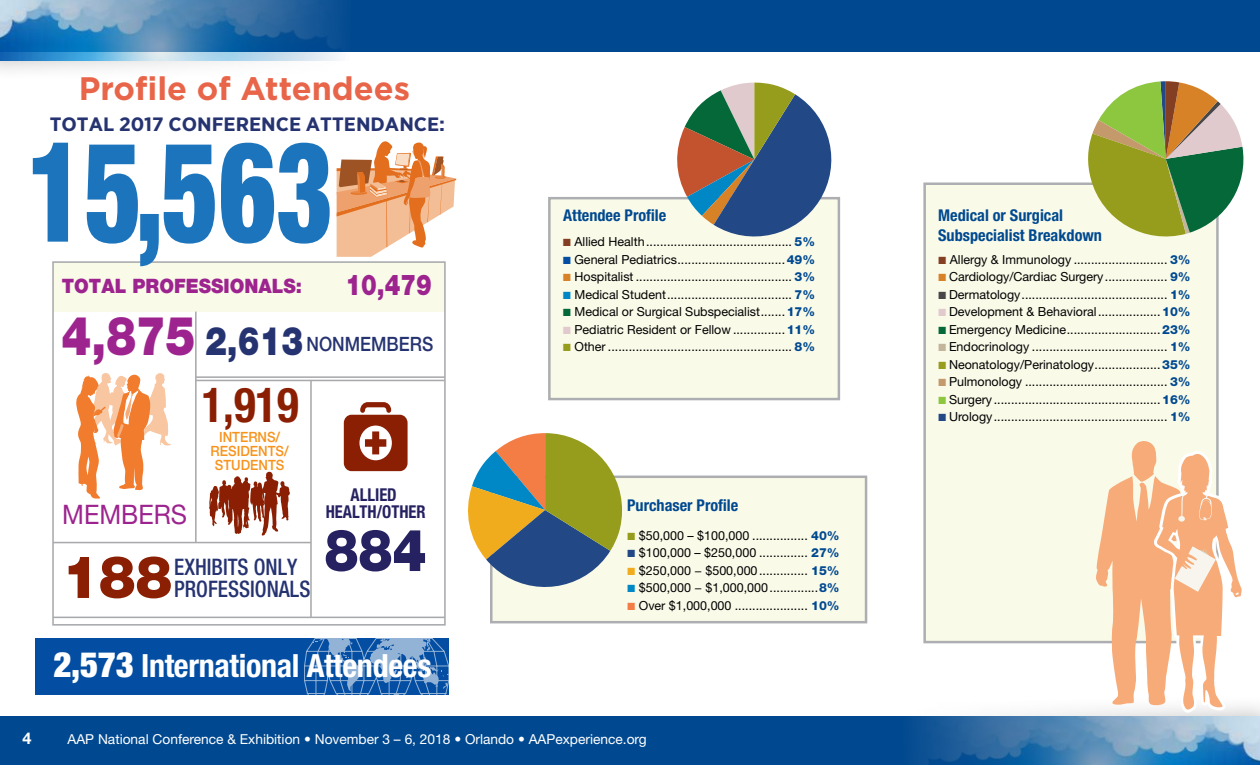
<style>
.page{position:relative;width:1260px;height:765px;background:#fff}
.page>*{position:absolute;margin:0;border:0;box-sizing:border-box;transform-origin:0 0}
.t1{font:900 condensed 139.75px "Helvetica Neue LT Std";color:#1c75bc;scale:.79 1}
.t2{font:900 58.88px "Helvetica Neue LT Std";color:#8a1f03;scale:.93 1}
.t3{font:900 58.38px "Helvetica Neue LT Std";color:#262262;scale:.87 1}
.t4{font:700 condensed 48.12px "Helvetica Neue LT Std";color:#8a1f03;scale:.93 1}
.t5{font:700 32.5px "Gotham";color:#e86549}
.t6{font:700 condensed 32px "Helvetica Neue LT Std";letter-spacing:-.01em;color:#fff}
.t7{font:900 28.75px "Helvetica Neue LT Std";color:#9d248f;scale:.82 1}
.t8{font:26.88px "Helvetica Neue LT Std";color:#9d248f;scale:.93 1}
.t9{font:500 condensed 22.75px/22.5px "Helvetica Neue LT Std";color:#263371;scale:.93 1}
.t10{font:900 19.88px "Helvetica Neue LT Std";color:#9d248f;scale:.93 1}
.t11{font:500 19.75px "Helvetica Neue LT Std";color:#263371;scale:.88 1}
.t12{font:700 19.38px "Gotham Narrow";color:#263371;scale:1.1 1}
.t13{font:700 condensed 17.75px/17.5px "Helvetica Neue LT Std";color:#262262;text-align:center;scale:.93 1}
.t14{font:700 condensed 16.25px/19.5px "Helvetica Neue LT Std";color:#004990}
.t15{font:700 16.25px "Helvetica Neue LT Std";color:#fff}
.t16{font:500 14.12px/14px "Helvetica Neue LT Std";color:#f7941e;text-align:center;scale:.93 1}
.t17{font:13.75px "Helvetica Neue LT Std";color:#fff}
.t18{font:12.5px/17.5px "Helvetica Neue LT Std";color:#000;text-align:justify}
.s1{font-weight:900;font-size:53.88px;color:#9d248f}
.s2{font-weight:900;font-size:39.5px}
.s3{font-weight:900;font-size:35.12px}
.s4{font-family:"Proxima Sans";font-weight:900;color:#843f23}
.s5{font-weight:800;color:#004990}
.s6{font-family:"Proxima Sans";font-weight:900;color:#034ea2}
.s7{font-family:"Proxima Sans";font-weight:900;color:#d88228}
.s8{font-family:"Proxima Sans";font-weight:900;color:#0087c5}
.s9{font-family:"Proxima Sans";font-weight:900;color:#056839}
.s10{font-family:"Proxima Sans";font-weight:900;color:#e1cacd}
.s11{font-family:"Proxima Sans";font-weight:900;color:#969d1c}
.s12{font-family:"Proxima Sans";font-weight:900;color:#224986}
.s13{font-family:"Proxima Sans";font-weight:900;color:#f1ac1e}
.s14{font-family:"Proxima Sans";font-weight:900;color:#f47d46}
.s15{font-family:"Proxima Sans";font-weight:900;color:#474749}
.s16{font-family:"Proxima Sans";font-weight:900;color:#c2b59b}
.s17{font-family:"Proxima Sans";font-weight:900;color:#c49a6c}
.s18{font-family:"Proxima Sans";font-weight:900;color:#8dc63f}
</style>
<div class="page">
<div style="left:0;top:716px;width:1260px;height:49px;background:#004990"></div>
<div style="left:0;top:0;width:1260px;height:52px;background:#004990"></div>
<div style="left:893px;top:695px;width:367px;height:70px;background:#000;opacity:.29"></div>
<img style="left:902px;top:716px;width:358px;height:49px">
<div style="left:0;top:0;width:361px;height:81px;background:#000;opacity:.29"></div>
<img style="left:0;top:0;width:352px;height:61px">
<div style="left:923px;top:182px;width:296px;height:461px;background:#fafae9;border:2px solid #acaeb1"></div>
<div style="left:53px;top:262px;width:392px;height:50px;background:#fafae9"></div>
<hr style="left:195px;top:312px;width:2px;height:231px;background:#a7a9ac">
<hr style="left:310px;top:381px;width:2px;height:236px;background:#a7a9ac">
<hr style="left:196px;top:376px;width:249px;height:2px;background:#a7a9ac">
<hr style="left:196px;top:380px;width:249px;height:1px;background:#a7a9ac">
<hr style="left:53px;top:617px;width:392px;height:1px;background:#a7a9ac">
<hr style="left:53px;top:542px;width:258px;height:1px;background:#a7a9ac">
<svg style="left:344px;top:402px;width:64px;height:69px"></svg>
<svg style="left:209px;top:472px;width:81px;height:64px"></svg>
<div style="left:52px;top:261px;width:394px;height:365px;border:2px solid #a7a9ac"></div>
<svg style="left:76px;top:373px;width:95px;height:126px"></svg>
<svg style="left:337px;top:141px;width:119px;height:116px"></svg>
<div style="left:35px;top:639px;width:414px;height:56px;background:#034ea2"></div>
<svg style="left:304px;top:638px;width:145px;height:57px"></svg>
<svg style="left:1147px;top:300px;width:113px;height:418px"></svg>
<svg style="left:1095px;top:439px;width:147px;height:272px"></svg>
<div style="left:548px;top:197px;width:292px;height:203px;background:#fafae9;border:2px solid #acaeb1"></div>
<svg style="left:674px;top:83px;width:167px;height:164px"></svg>
<div style="left:490px;top:476px;width:377px;height:147px;background:#fafae9;border:2px solid #acaeb1"></div>
<svg style="left:468px;top:433px;width:154px;height:165px"></svg>
<svg style="left:1087px;top:81px;width:157px;height:164px"></svg>
<h3 class="t5" style="left:79px;top:69px;width:333px">Profile of Attendees</h3>
<h3 class="t12" style="left:50px;top:112px;width:361px">TOTAL 2017 CONFERENCE ATTENDANCE:</h3>
<h1 class="t1" style="left:27px;top:106px;width:389px">15,563</h1>
<h3 class="t10" style="left:62px;top:274px;width:260px">TOTAL PROFESSIONALS:</h3>
<h3 class="t7" style="left:345px;top:268px;width:107px">10,479</h3>
<h3 class="t11" style="left:62px;top:332px;width:424px"><span class="s1">4,875</span> <span class="s2">2,613</span> NONMEMBERS</h3>
<h3 class="t8" style="left:62px;top:499px;width:136px">MEMBERS</h3>
<h3 class="t4" style="left:202px;top:376px;width:106px">1,919</h3>
<p class="t16" style="left:211px;top:430px;width:85px">INTERNS/<br>RESIDENTS/<br>STUDENTS</p>
<h2 class="t2" style="left:62px;top:542px;width:120px">188</h2>
<h3 class="t9" style="left:174px;top:555px;width:148px">EXHIBITS ONLY<br>PROFESSIONALS</h3>
<h3 class="t13" style="left:326px;top:486px;width:109px">ALLIED<br>HEALTH/OTHER</h3>
<h3 class="t3" style="left:325px;top:515px;width:119px">884</h3>
<h3 class="t6" style="left:53px;top:646px;width:380px"><span class="s3">2,573</span> International Attendees</h3>
<h3 class="t14" style="left:563px;top:206px;width:105px">Attendee Profile</h3>
<p class="t18" style="left:563px;top:233px;width:254px"><span class="s4">Ω</span> Allied Health.......................................... <span class="s5">5% </span><span class="s6">Ω</span> General Pediatrics...............................<span class="s5">49% </span><span class="s7">Ω</span> Hospitalist ............................................. <span class="s5">3% </span><span class="s8">Ω</span> Medical Student.................................... <span class="s5">7% </span><span class="s9">Ω</span> Medical or Surgical Subspecialist.......<span class="s5">17% </span><span class="s10">Ω</span> Pediatric Resident or Fellow ...............<span class="s5">11% </span><span class="s11">Ω</span> Other ..................................................... <span class="s5">8%</span></p>
<h3 class="t14" style="left:627px;top:496px;width:113px">Purchaser Profile</h3>
<p class="t18" style="left:627px;top:526px;width:214px"><span class="s11">Ω</span> $50,000 – $100,000 ................ <span class="s5">40% </span><span class="s12">Ω</span> $100,000 – $250,000 .............. <span class="s5">27% </span><span class="s13">Ω</span> $250,000 − $500,000.............. <span class="s5">15% </span><span class="s8">Ω</span> $500,000 − $1,000,000..............<span class="s5">8% </span><span class="s14">Ω</span> Over $1,000,000 ..................... <span class="s5">10%</span></p>
<h3 class="t15" style="left:22px;top:728px;width:11px">4</h3>
<p class="t17" style="left:68px;top:731px;width:581px">AAP National Conference &amp; Exhibition • November 3 – 6, 2018 • Orlando • AAPexperience.org</p>
<h3 class="t14" style="left:938px;top:206px;width:165px">Medical or Surgical<br>Subspecialist Breakdown</h3>
<p class="t18" style="left:938px;top:251px;width:254px"><span class="s4">Ω</span> Allergy &amp; Immunology ........................... <span class="s5">3% </span><span class="s7">Ω</span> Cardiology/Cardiac Surgery.................. <span class="s5">9% </span><span class="s15">Ω</span> Dermatology.......................................... <span class="s5">1% </span><span class="s10">Ω</span> Development &amp; Behavioral..................<span class="s5">10% </span><span class="s9">Ω</span> Emergency Medicine...........................<span class="s5">23% </span><span class="s16">Ω</span> Endocrinology ....................................... <span class="s5">1% </span><span class="s11">Ω</span> Neonatology/Perinatology...................<span class="s5">35% </span><span class="s17">Ω</span> Pulmonology ......................................... <span class="s5">3% </span><span class="s18">Ω</span> Surgery ................................................<span class="s5">16% </span><span class="s12">Ω</span> Urology.................................................. <span class="s5">1%</span></p>
</div>
